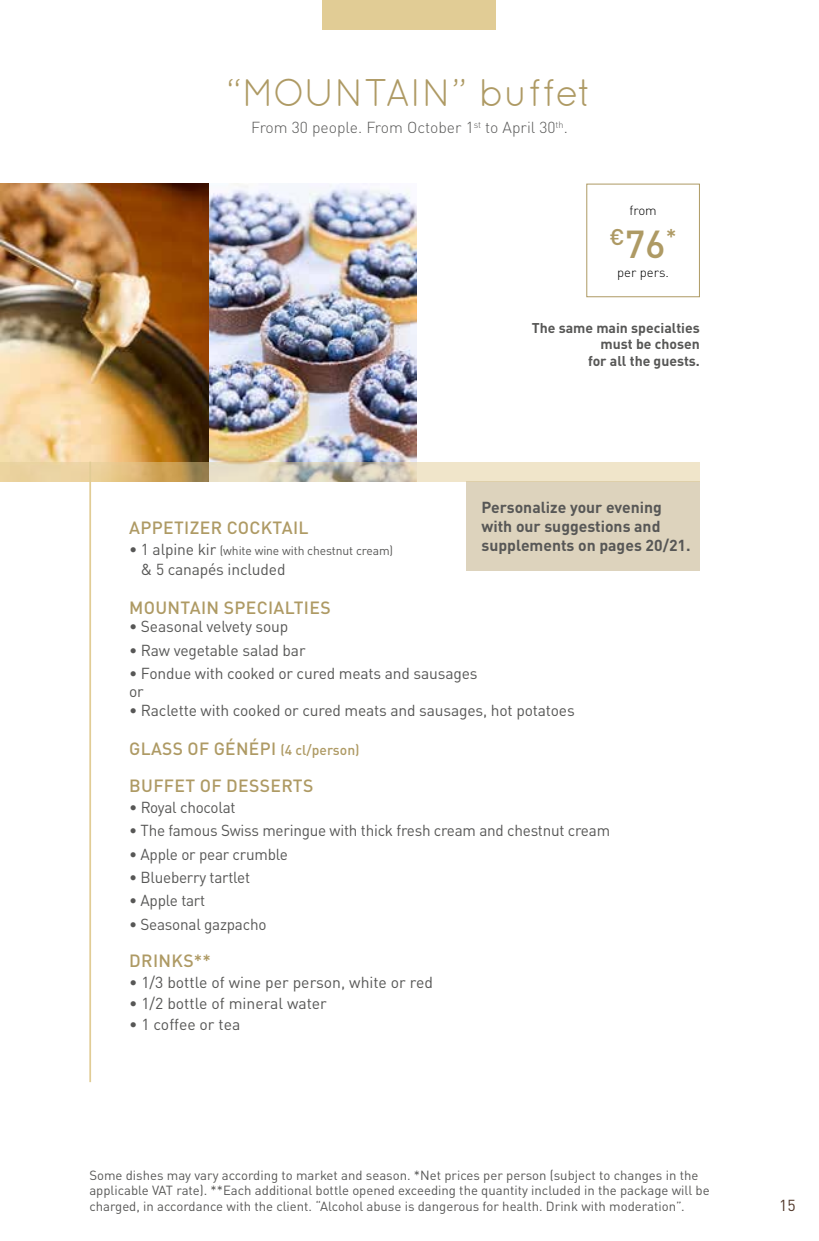
<style>
.page{position:relative;width:819px;height:1241px;background:#fff}
.page>*{position:absolute;margin:0;border:0;box-sizing:border-box;transform-origin:0 0}
.t1{font:38.5px "Quicksand";letter-spacing:-.01em;color:#ae9a64}
.t2{font:500 22.4px "DIN Pro";color:#ae9a64}
.t3{font:500 17.5px/37.3px "DIN Pro";letter-spacing:.02em;color:#ae9a64}
.t4{font:15.75px/18.4px "DIN Pro";letter-spacing:-.01em;color:#575756}
.t5{font:700 15.75px/19.2px "DIN Pro";color:#575756}
.t6{font:300 15.75px "DIN Pro";color:#575756}
.t7{font:15.75px "DIN Pro";color:#503629}
.t8{font:700 14px/16.6px "DIN Pro";color:#575756;text-align:right}
.t9{font:13.12px/15.8px "DIN Pro";color:#575756}
.t10{font:300 13.12px "DIN Pro";color:#000}
.t11{font:12.25px "DIN Pro";letter-spacing:-.01em;color:#575756}
.s1{font-size:38.5px}
.s2{font-size:15.75px}
.s3{font-size:14px}
</style>
<div class="page">
<div style="left:466px;top:481px;width:233px;height:89px;background:#ddd3bd"></div>
<div style="left:586px;top:184px;width:113px;height:113px;border:1px solid #ae9a64"></div>
<img style="left:0;top:184px;width:417px;height:277px">
<svg style="left:0;top:461px;width:699px;height:20px"></svg>
<hr style="left:89px;top:461px;width:2px;height:620px;background:#e1cc95">
<div style="left:322px;top:0;width:174px;height:30px;background:#e1cc95"></div>
<h1 class="t1" style="left:226px;top:71px;width:368px">“MOUNTAIN” buffet</h1>
<p class="t6" style="left:251px;top:115px;width:318px">From 30 people. From October 1<sup>st</sup> to April 30<sup>th</sup>.</p>
<p class="t10" style="left:629px;top:200px;width:29px">from</p>
<h2 class="t2" style="left:609px;top:218px;width:69px">€<span class="s1">76</span>*</h2>
<p class="t10" style="left:617px;top:262px;width:53px">per pers.</p>
<p class="t8" style="left:531px;top:317px;width:170px">The same main specialties must be chosen<br>for all the guests.</p>
<p class="t5" style="left:481px;top:495px;width:211px">Personalize your evening with our suggestions and supplements on pages 20/21.</p>
<p class="t3" style="left:129px;top:506px;width:181px">APPETIZER COCKTAIL</p>
<p class="t11" style="left:129px;top:541px;width:265px"><span class="s2">• 1 alpine kir</span> (white wine with chestnut cream)</p>
<p class="t4" style="left:141px;top:558px;width:146px">&amp; 5 canapés included</p>
<p class="t3" style="left:129px;top:587px;width:203px">MOUNTAIN SPECIALTIES</p>
<p class="t4" style="left:129px;top:615px;width:161px">• Seasonal velvety soup</p>
<p class="t4" style="left:129px;top:639px;width:178px">• Raw vegetable salad bar</p>
<p class="t4" style="left:129px;top:662px;width:350px">• Fondue with cooked or cured meats and sausages or</p>
<p class="t4" style="left:129px;top:699px;width:447px">• Raclette with cooked or cured meats and sausages, hot potatoes</p>
<p class="t3" style="left:129px;top:727px;width:232px">GLASS OF GÉNÉPI <span class="s3">(4 cl/person)<br></span>BUFFET OF DESSERTS</p>
<p class="t4" style="left:129px;top:796px;width:108px">• Royal chocolat</p>
<p class="t4" style="left:129px;top:819px;width:482px">• The famous Swiss meringue with thick fresh cream and chestnut cream</p>
<p class="t4" style="left:129px;top:843px;width:160px">• Apple or pear crumble</p>
<p class="t4" style="left:129px;top:866px;width:123px">• Blueberry tartlet</p>
<p class="t4" style="left:129px;top:889px;width:78px">• Apple tart</p>
<p class="t4" style="left:129px;top:913px;width:139px">• Seasonal gazpacho</p>
<p class="t3" style="left:129px;top:940px;width:83px">DRINKS**</p>
<p class="t4" style="left:129px;top:971px;width:305px">• 1/3 bottle of wine per person, white or red</p>
<p class="t4" style="left:129px;top:992px;width:199px">• 1/2 bottle of mineral water</p>
<p class="t4" style="left:129px;top:1013px;width:113px">• 1 coffee or tea</p>
<p class="t9" style="left:89px;top:1165px;width:622px">Some dishes may vary according to market and season. *Net prices per person (subject to changes in the applicable VAT rate). **Each additional bottle opened exceeding the quantity included in the package will be charged, in accordance with the client. “Alcohol abuse is dangerous for health. Drink with moderation”.</p>
<p class="t7" style="left:779px;top:1192px;width:18px">15</p>
</div>
